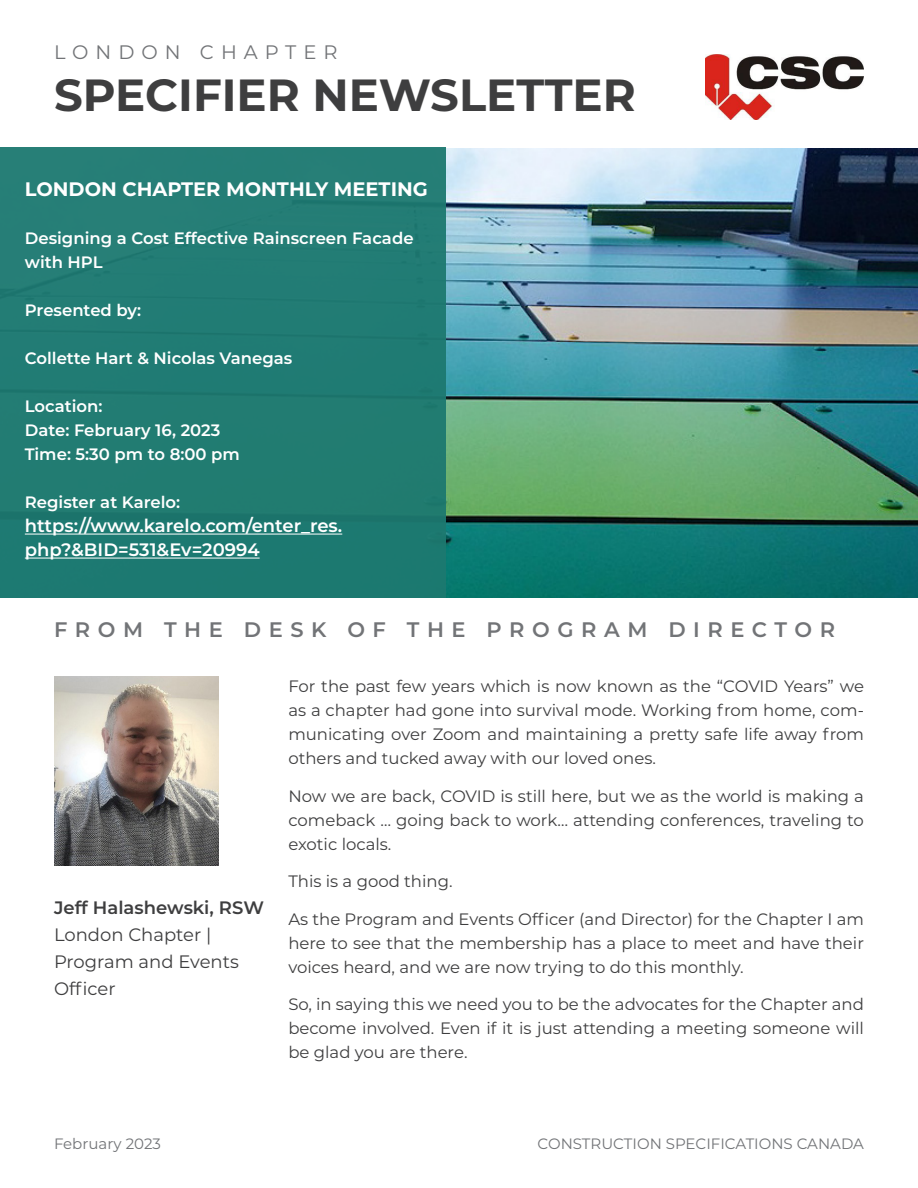
<style>
.page{position:relative;width:918px;height:1188px;background:#fff}
.page>*{position:absolute;margin:0;border:0;box-sizing:border-box;transform-origin:0 0}
.t1{font:700 45px "Montserrat";color:#3e3e3f}
.t2{font:600 21px "Montserrat";letter-spacing:.36em;color:#727477}
.t3{font:700 19.5px "Montserrat";color:#fff}
.t4{font:19.5px "Montserrat";letter-spacing:.36em;color:#727477}
.t5{font:600 18px/24px "Montserrat";color:#fff}
.t6{font:18px/27px "Montserrat";color:#3e3e3f}
.t7{font:600 18px "Montserrat";color:#3e3e3f}
.t8{font:16.5px/24px "Montserrat";color:#3e3e3f;text-align:justify}
.t9{font:600 16.5px/24px "Montserrat";color:#fff}
.t10{font:15px "Montserrat";color:#727477}
</style>
<div class="page">
<img style="left:446px;top:148px;width:472px;height:450px">
<div style="left:0;top:148px;width:446px;height:450px;background:#1d7970"></div>
<hr style="left:25px;top:534px;width:317px;height:1px;background:#fff">
<hr style="left:25px;top:558px;width:235px;height:1px;background:#fff">
<img style="left:54px;top:676px;width:164px;height:190px">
<img style="left:705px;top:54px;width:159px;height:65px">
<p class="t4" style="left:54px;top:39px;width:285px">LONDON CHAPTER</p>
<p class="t1" style="left:54px;top:63px;width:583px">SPECIFIER NEWSLETTER</p>
<p class="t3" style="left:25px;top:175px;width:405px">LONDON CHAPTER MONTHLY MEETING</p>
<p class="t9" style="left:25px;top:226px;width:390px">Designing a Cost Effective Rainscreen Facade with HPL</p>
<p class="t9" style="left:25px;top:298px;width:118px">Presented by:</p>
<p class="t9" style="left:25px;top:346px;width:269px">Collette Hart &amp; Nicolas Vanegas</p>
<p class="t9" style="left:25px;top:394px;width:79px">Location:</p>
<p class="t9" style="left:25px;top:418px;width:197px">Date: February 16, 2023</p>
<p class="t9" style="left:25px;top:442px;width:217px">Time: 5:30 pm to 8:00 pm</p>
<p class="t9" style="left:25px;top:490px;width:157px">Register at Karelo:</p>
<p class="t5" style="left:25px;top:513px;width:319px">https://www.karelo.com/enter_res. php?&amp;BID=531&amp;Ev=20994</p>
<p class="t2" style="left:54px;top:614px;width:783px">FROM THE DESK OF THE PROGRAM DIRECTOR</p>
<p class="t7" style="left:54px;top:894px;width:211px">Jeff Halashewski, RSW</p>
<p class="t6" style="left:54px;top:920px;width:159px">London Chapter |</p>
<p class="t6" style="left:54px;top:947px;width:186px">Program and Events<br>Officer</p>
<p class="t8" style="left:288px;top:674px;width:577px">For the past few years which is now known as the “COVID Years” we as a chapter had gone into survival mode. Working from home, com&shy;municating over Zoom and maintaining a pretty safe life away from others and tucked away with our loved ones.</p>
<p class="t8" style="left:288px;top:783px;width:577px">Now we are back, COVID is still here, but we as the world is making a comeback … going back to work… attending conferences, traveling to exotic locals.</p>
<p class="t8" style="left:288px;top:869px;width:166px">This is a good thing.</p>
<p class="t8" style="left:288px;top:906px;width:577px">As the Program and Events Officer (and Director) for the Chapter I am here to see that the membership has a place to meet and have their voices heard, and we are now trying to do this monthly.</p>
<p class="t8" style="left:288px;top:992px;width:577px">So, in saying this we need you to be the advocates for the Chapter and become involved. Even if it is just attending a meeting someone will be glad you are there.</p>
<p class="t10" style="left:54px;top:1133px;width:109px">February 2023</p>
<p class="t10" style="left:538px;top:1133px;width:328px">CONSTRUCTION SPECIFICATIONS CANADA</p>
</div>
